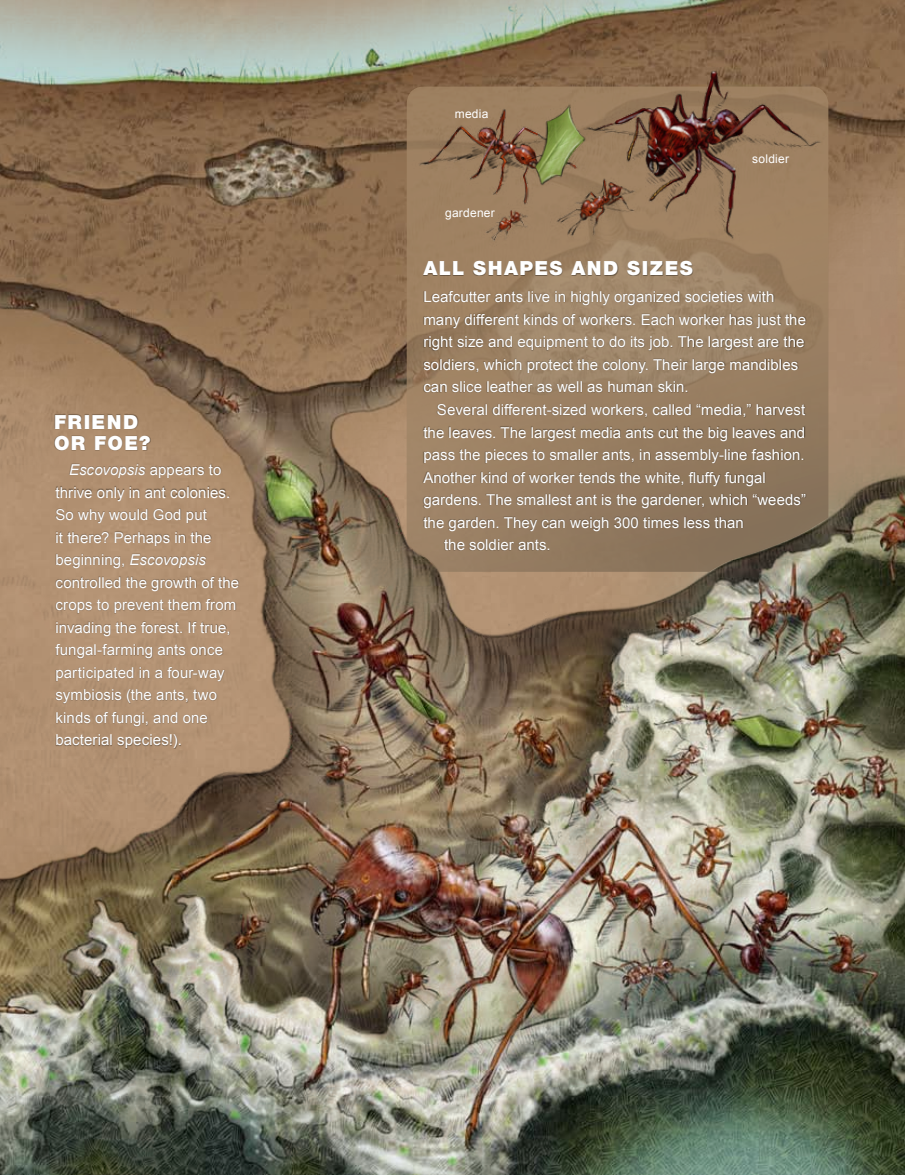
<style>
.page{position:relative;width:905px;height:1175px;background:#fff}
.page>*{position:absolute;margin:0;border:0;box-sizing:border-box;transform-origin:0 0}
.t1{font:900 19.5px/21px "Helvetica Neue LT Std";letter-spacing:.07em;color:#fff}
.t2{font:15px/22.5px "Arial";letter-spacing:.005em;color:#fff}
.t3{font:12px "Arial";letter-spacing:.02em;color:#fff}
.s1{font-style:italic}
</style>
<div class="page">
<img style="left:0;top:0;width:904px;height:1174px">
<svg style="left:406px;top:272px;width:422px;height:300px;background:#917a60"></svg>
<img style="left:403px;top:57px;width:453px;height:215px">
<div style="left:55px;top:463px;width:184px;height:286px;background:#000;opacity:.4"></div>
<div style="left:54px;top:414px;width:97px;height:37px;background:#000;opacity:.4"></div>
<div style="left:422px;top:290px;width:384px;height:261px;background:#000;opacity:.4"></div>
<div style="left:423px;top:260px;width:270px;height:16px;background:#000;opacity:.4"></div>
<h1 class="t1" style="left:54px;top:411px;width:98px">FRIEND<br>OR FOE?</h1>
<p class="t2" style="left:55px;top:459px;width:185px;text-indent:14px"><span class="s1">Escovopsis</span> appears to thrive only in ant colonies.<br>So why would God put<br>it there? Perhaps in the beginning, <span class="s1">Escovopsis </span>controlled the growth of the crops to prevent them from invading the forest. If true, fungal-farming ants once participated in a four-way symbiosis (the ants, two kinds of fungi, and one bacterial species!).</p>
<p class="t3" style="left:454px;top:105px;width:35px">media</p>
<p class="t3" style="left:445px;top:204px;width:51px">gardener</p>
<h1 class="t1" style="left:423px;top:258px;width:271px">ALL SHAPES AND SIZES</h1>
<p class="t3" style="left:752px;top:151px;width:38px">soldier</p>
<p class="t2" style="left:423px;top:286px;width:384px">Leafcutter ants live in highly organized societies with many different kinds of workers. Each worker has just the right size and equipment to do its job. The largest are the soldiers, which protect the colony. Their large mandibles can slice leather as well as human skin.</p>
<p class="t2" style="left:437px;top:398px;width:370px">Several different-sized workers, called “media,” harvest</p>
<p class="t2" style="left:423px;top:421px;width:383px">the leaves. The largest media ants cut the big leaves and</p>
<p class="t2" style="left:423px;top:443px;width:383px">pass the pieces to smaller ants, in assembly-line fashion.</p>
<p class="t2" style="left:423px;top:466px;width:344px">Another kind of worker tends the white, fluffy fungal</p>
<p class="t2" style="left:423px;top:488px;width:384px">gardens. The smallest ant is the gardener, which “weeds”</p>
<p class="t2" style="left:423px;top:511px;width:322px">the garden. They can weigh 300 times less than</p>
<p class="t2" style="left:444px;top:533px;width:108px">the soldier ants.</p>
</div>
